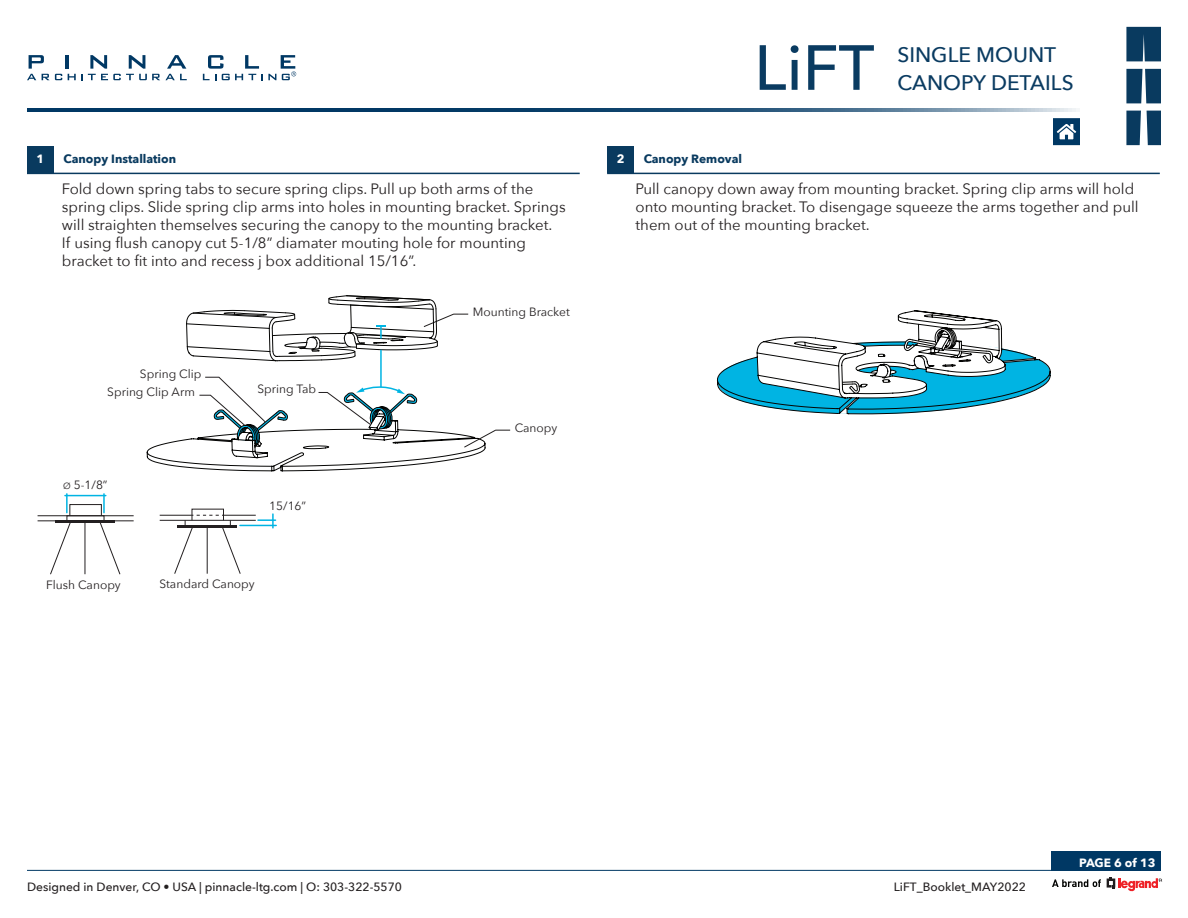
<style>
.page{position:relative;width:1188px;height:918px;background:#fff}
.page>*{position:absolute;margin:0;border:0;box-sizing:border-box;transform-origin:0 0}
.t1{font:500 63px "Avenir Next";color:#0a3b61}
.t2{font:500 21px "Avenir Next";color:#0a3b61}
.t3{font:15px/18px "Avenir Next";color:#231f20}
.t4{font:12px/17.4px "Avenir Next";color:#231f20}
.t5{font:500 12px "Avenir Next";color:#231f20}
.t6{font:700 12px "Avenir Next";color:#093a5f}
.t7{font:700 12px "Avenir Next";color:#fff}
.s1{font-size:9px}
</style>
<div class="page">
<hr style="left:27px;top:108px;width:1053px;height:3px;background:#003864">
<svg style="left:1126px;top:27px;width:35px;height:34px"></svg>
<svg style="left:1147px;top:111px;width:14px;height:34px"></svg>
<svg style="left:1126px;top:111px;width:15px;height:34px"></svg>
<svg style="left:1126px;top:69px;width:35px;height:34px"></svg>
<svg style="left:1107px;top:878px;width:55px;height:14px"></svg>
<svg style="left:1052px;top:879px;width:49px;height:8px"></svg>
<hr style="left:27px;top:870px;width:1134px;height:1px;background:#003864">
<hr style="left:66px;top:55px;width:3px;height:14px;background:#003864">
<svg style="left:27px;top:55px;width:35px;height:25px"></svg>
<svg style="left:68px;top:55px;width:119px;height:25px"></svg>
<svg style="left:203px;top:55px;width:93px;height:25px"></svg>
<hr style="left:27px;top:173px;width:553px;height:1px;background:#093a5f">
<div style="left:27px;top:146px;width:27px;height:27px;background:#093a5f"></div>
<hr style="left:607px;top:173px;width:553px;height:1px;background:#093a5f">
<div style="left:607px;top:146px;width:27px;height:27px;background:#093a5f"></div>
<svg style="left:717px;top:310px;width:334px;height:105px"></svg>
<svg style="left:186px;top:295px;width:282px;height:67px"></svg>
<hr style="left:380px;top:350px;width:2px;height:37px;background:#00b4e3">
<svg style="left:146px;top:377px;width:364px;height:95px"></svg>
<hr style="left:160px;top:520px;width:96px;height:1px;background:#231f20">
<hr style="left:223px;top:515px;width:33px;height:1px;background:#231f20">
<svg style="left:196px;top:515px;width:23px;height:1px"></svg>
<hr style="left:160px;top:515px;width:32px;height:1px;background:#231f20">
<div style="left:185px;top:520px;width:46px;height:6px;border:1px solid #231f20"></div>
<hr style="left:178px;top:525px;width:59px;height:2px;background:#231f20">
<hr style="left:207px;top:526px;width:1px;height:48px;background:#231f20">
<svg style="left:221px;top:525px;width:20px;height:49px"></svg>
<svg style="left:174px;top:525px;width:20px;height:49px"></svg>
<hr style="left:38px;top:520px;width:96px;height:1px;background:#231f20">
<hr style="left:38px;top:515px;width:96px;height:1px;background:#231f20">
<div style="left:69px;top:504px;width:33px;height:12px;border:1px solid #231f20"></div>
<div style="left:67px;top:515px;width:37px;height:7px;border:1px solid #231f20"></div>
<hr style="left:56px;top:521px;width:59px;height:2px;background:#231f20">
<hr style="left:85px;top:521px;width:1px;height:53px;background:#231f20">
<svg style="left:99px;top:520px;width:22px;height:55px"></svg>
<svg style="left:50px;top:520px;width:22px;height:55px"></svg>
<svg style="left:66px;top:494px;width:2px;height:19px"></svg>
<hr style="left:65px;top:495px;width:41px;height:1px;background:#00b4e3">
<svg style="left:103px;top:494px;width:2px;height:19px"></svg>
<hr style="left:240px;top:525px;width:36px;height:1px;background:#00b4e3">
<svg style="left:258px;top:514px;width:18px;height:14px"></svg>
<div style="left:1052px;top:851px;width:109px;height:20px;background:#003864"></div>
<svg style="left:1053px;top:118px;width:27px;height:27px"></svg>
<h1 class="t1" style="left:754px;top:14px;width:122px">LiFT</h1>
<p class="t2" style="left:897px;top:36px;width:160px">SINGLE MOUNT</p>
<p class="t2" style="left:897px;top:65px;width:178px">CANOPY DETAILS</p>
<p class="t7" style="left:37px;top:149px;width:9px">1</p>
<p class="t6" style="left:64px;top:149px;width:114px">Canopy Installation</p>
<p class="t7" style="left:617px;top:149px;width:9px">2</p>
<p class="t6" style="left:644px;top:149px;width:100px">Canopy Removal</p>
<p class="t3" style="left:62px;top:179px;width:505px">Fold down spring tabs to secure spring clips. Pull up both arms of the spring clips. Slide spring clip arms into holes in mounting bracket. Springs will straighten themselves securing the canopy to the mounting bracket.</p>
<p class="t3" style="left:62px;top:233px;width:466px">If using flush canopy cut 5-1/8” diamater mouting hole for mounting</p>
<p class="t3" style="left:62px;top:251px;width:356px">bracket to fit into and recess j box additional 15/16”.</p>
<p class="t4" style="left:107px;top:365px;width:96px;text-indent:33px">Spring Clip<br>Spring Clip Arm</p>
<p class="t4" style="left:63px;top:476px;width:46px"><span class="s1">Ø</span> 5-1/8”</p>
<p class="t4" style="left:258px;top:380px;width:60px">Spring Tab</p>
<p class="t4" style="left:269px;top:496px;width:38px">15/16”</p>
<p class="t4" style="left:46px;top:575px;width:76px">Flush Canopy</p>
<p class="t4" style="left:159px;top:575px;width:97px">Standard Canopy</p>
<p class="t4" style="left:473px;top:302px;width:99px">Mounting Bracket</p>
<p class="t4" style="left:515px;top:418px;width:44px">Canopy</p>
<p class="t3" style="left:636px;top:179px;width:505px">Pull canopy down away from mounting bracket. Spring clip arms will hold onto mounting bracket. To disengage squeeze the arms together and pull them out of the mounting bracket.</p>
<p class="t7" style="left:1079px;top:852px;width:78px">PAGE 6 of 13</p>
<p class="t5" style="left:27px;top:877px;width:377px">Designed in Denver, CO • USA | pinnacle-ltg.com | O: 303-322-5570</p>
<p class="t5" style="left:894px;top:877px;width:134px">LiFT_Booklet_MAY2022</p>
</div>
